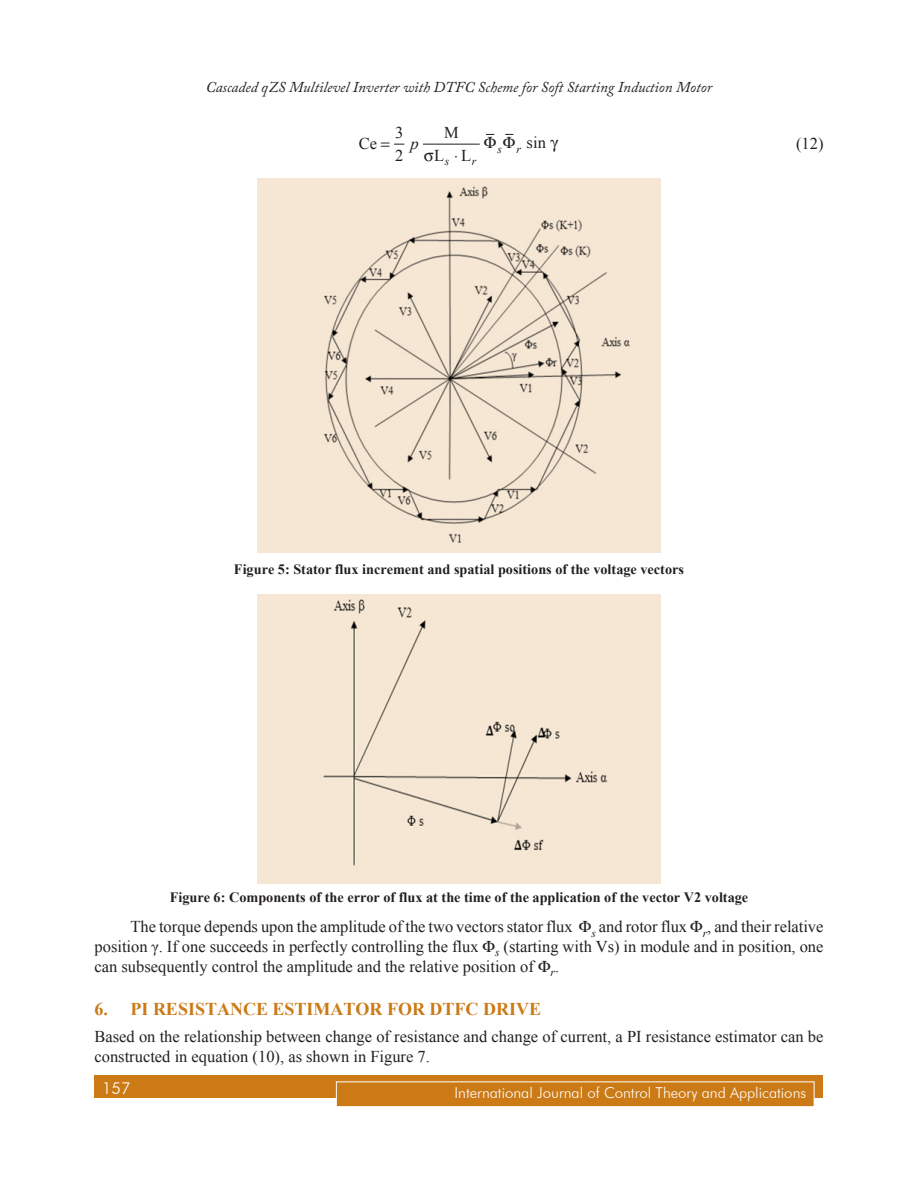
<style>
.page{position:relative;width:918px;height:1188px;background:#fff}
.page>*{position:absolute;margin:0;border:0;box-sizing:border-box;transform-origin:0 0}
.Subhead_1{font:700 18px "Times New Roman";color:#cb7a16}
.Body_text{font:16.5px/19.8px "Times New Roman";color:#231f20}
.Eq-space{font:16.5px "Times New Roman";color:#231f20}
.t1{font:300 16.5px "Futura BT";color:#fff}
.t2{font:italic 16.5px "Times New Roman";color:#231f20}
.t3{font:italic 15px "Adobe Caslon Pro";color:#231f20}
.t4{font:300 15px "Futura BT";color:#fff}
.t5{font:700 14.25px "Times New Roman";color:#231f20}
.t6{font:italic 11.7px "Times New Roman";color:#231f20}
</style>
<div class="page">
<div style="left:94px;top:1076px;width:730px;height:22px;background:#cb7a16"></div>
<div style="left:336px;top:1082px;width:478px;height:25px;background:#cb7a16"></div>
<div style="left:336px;top:1082px;width:478px;height:25px;border:1px solid #fff"></div>
<hr style="left:423px;top:144px;width:57px;height:1px;background:#231f20">
<img style="left:258px;top:178px;width:402px;height:375px">
<div style="left:258px;top:595px;width:402px;height:288px;background:#f6e7d4"></div>
<svg style="left:394px;top:143px;width:10px;height:2px"></svg>
<p class="t3" style="left:206px;top:78px;width:508px">Cascaded qZS Multilevel Inverter with DTFC Scheme for Soft Starting Induction Motor</p>
<p class="Body_text" style="left:359px;top:133px;width:20px">Ce</p>
<p class="Body_text" style="left:395px;top:120px;width:10px;line-height:23.4px">3<br>2</p>
<p class="Body_text" style="left:444px;top:122px;width:16px">M</p>
<p class="Body_text" style="left:424px;top:146px;width:49px">▲ L L◊</p>
<p class="t2" style="left:411px;top:132px;width:10px">p</p>
<p class="t6" style="left:445px;top:153px;width:6px">s</p>
<p class="t6" style="left:472px;top:153px;width:6px">r</p>
<p class="Body_text" style="left:527px;top:133px;width:21px">sin</p>
<p class="Eq-space" style="left:796px;top:132px;width:29px">(12)</p>
<p class="t6" style="left:497px;top:141px;width:6px">s</p>
<p class="t6" style="left:517px;top:141px;width:6px">r</p>
<p class="t5" style="left:234px;top:559px;width:452px">Figure 5: Stator flux increment and spatial positions of the voltage vectors</p>
<p class="t5" style="left:170px;top:888px;width:580px">Figure 6: Components of the error of flux at the time of the application of the vector V2 voltage</p>
<p class="Body_text" style="left:94px;top:917px;width:731px;text-align:justify;text-indent:36px">The torque depends upon the amplitude of the two vectors stator flux <sub>s</sub> and rotor flux <sub>r</sub>, and their relative position γ. If one succeeds in perfectly controlling the flux <sub>s</sub> (starting with Vs) in module and in position, one can subsequently control the amplitude and the relative position of <sub>r</sub>.</p>
<p class="Subhead_1" style="left:94px;top:996px;width:448px">6. PI RESISTANCE ESTIMATOR FOR DTFC DRIVE</p>
<p class="Body_text" style="left:94px;top:1027px;width:731px">Based on the relationship between change of resistance and change of current, a PI resistance estimator can be constructed in equation (10), as shown in Figure 7.</p>
<p class="t1" style="left:102px;top:1078px;width:30px">157</p>
<p class="t4" style="left:455px;top:1084px;width:353px">International Journal of Control Theory and Applications</p>
</div>
